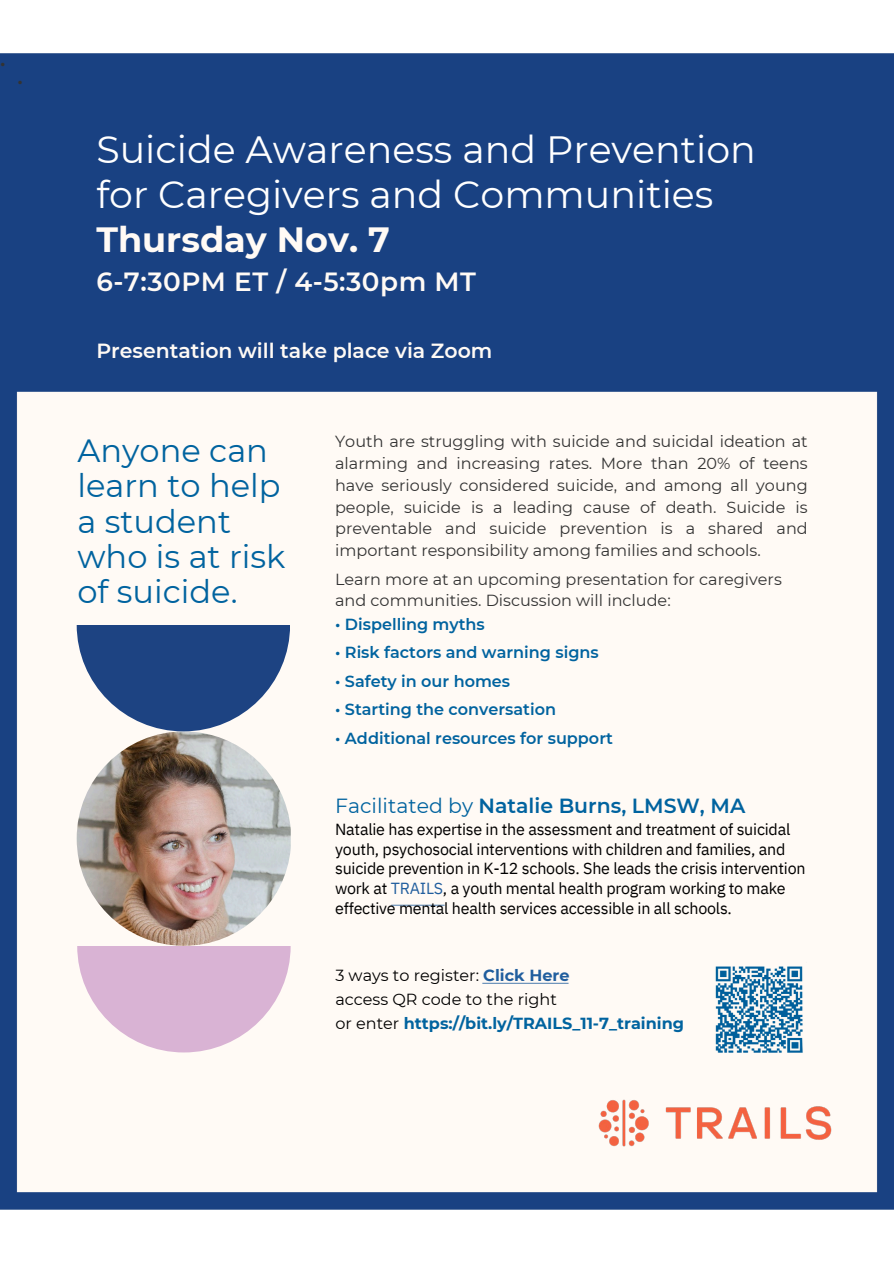
<style>
.page{position:relative;width:894px;height:1264px;background:#fff}
.page>*{position:absolute;margin:0;border:0;box-sizing:border-box;transform-origin:0 0}
.t1{font:37.95px/44.8px "Montserrat";color:#fff}
.t2{font:700 34.95px "Montserrat";color:#fffaf5}
.t3{font:32.1px/35px "Montserrat";color:#00639f}
.t4{font:600 26.25px "Montserrat";letter-spacing:.02em;color:#fffaf5}
.t5{font:600 20.4px "Montserrat";color:#00639f}
.t6{font:600 20.4px "Montserrat";color:#fffaf5}
.t7{font:16.05px/21.9px "Montserrat";color:#333;text-align:justify}
.t8{font:16.05px/19.6px "IBM Plex Sans";letter-spacing:-.015em;color:#000}
.t9{font:600 16.05px "Montserrat";color:#00639f}
.t10{font:16.05px/24.2px "Montserrat";color:#000}
.t11{font:600 16.05px "Montserrat";color:#333}
.s1{font-weight:400}
.s2{color:#215e9e}
.s3{font-weight:700;color:#215e9e}
.s4{font-weight:700;color:#00639f}
</style>
<div class="page">
<img style="left:0;top:53px;width:893px;height:1157px">
<img style="left:77px;top:731px;width:214px;height:214px">
<svg style="left:77px;top:624px;width:213px;height:107px"></svg>
<svg style="left:77px;top:945px;width:213px;height:107px"></svg>
<img style="left:595px;top:1096px;width:239px;height:53px">
<p class="t11" style="left:0;top:54px;width:7px">•</p>
<p class="t11" style="left:18px;top:71px;width:7px">•</p>
<h2 class="t1" style="left:96px;top:127px;width:661px">Suicide Awareness and Prevention for Caregivers and Communities</h2>
<h2 class="t2" style="left:96px;top:218px;width:295px">Thursday Nov. 7</h2>
<p class="t4" style="left:96px;top:266px;width:381px">6-7:30PM ET / 4-5:30pm MT</p>
<h3 class="t6" style="left:96px;top:338px;width:397px">Presentation will take place via Zoom</h3>
<p class="t3" style="left:77px;top:433px;width:210px">Anyone can learn to help a student who is at risk of suicide.</p>
<p class="t7" style="left:335px;top:430px;width:474px">Youth are struggling with suicide and suicidal ideation at alarming and increasing rates. More than 20% of teens have seriously considered suicide, and among all young people, suicide is a leading cause of death. Suicide is preventable and suicide prevention is a shared and important responsibility among families and schools.</p>
<p class="t7" style="left:335px;top:568px;width:448px;line-height:20.9px">Learn more at an upcoming presentation for caregivers and communities. Discussion will include:</p>
<p class="t9" style="left:335px;top:614px;width:151px">• Dispelling myths</p>
<p class="t9" style="left:335px;top:642px;width:265px">• Risk factors and warning signs</p>
<p class="t9" style="left:335px;top:671px;width:176px">• Safety in our homes</p>
<p class="t9" style="left:335px;top:699px;width:222px">• Starting the conversation</p>
<p class="t9" style="left:335px;top:728px;width:279px">• Additional resources for support</p>
<h3 class="t5" style="left:335px;top:793px;width:411px"><span class="s1">Facilitated by</span> Natalie Burns, LMSW, MA</h3>
<p class="t8" style="left:335px;top:819px;width:472px">Natalie has expertise in the assessment and treatment of suicidal youth, psychosocial interventions with children and families, and suicide prevention in K-12 schools. She leads the crisis intervention work at <span class="s2">TRAILS</span>, a youth mental health program working to make effective mental health services accessible in all schools.</p>
<p class="t10" style="left:335px;top:963px;width:350px">3 ways to register: <span class="s3">Click Here<br></span>access QR code to the right<br>or enter <span class="s4">https://bit.ly/TRAILS_11-7_training</span></p>
</div>
